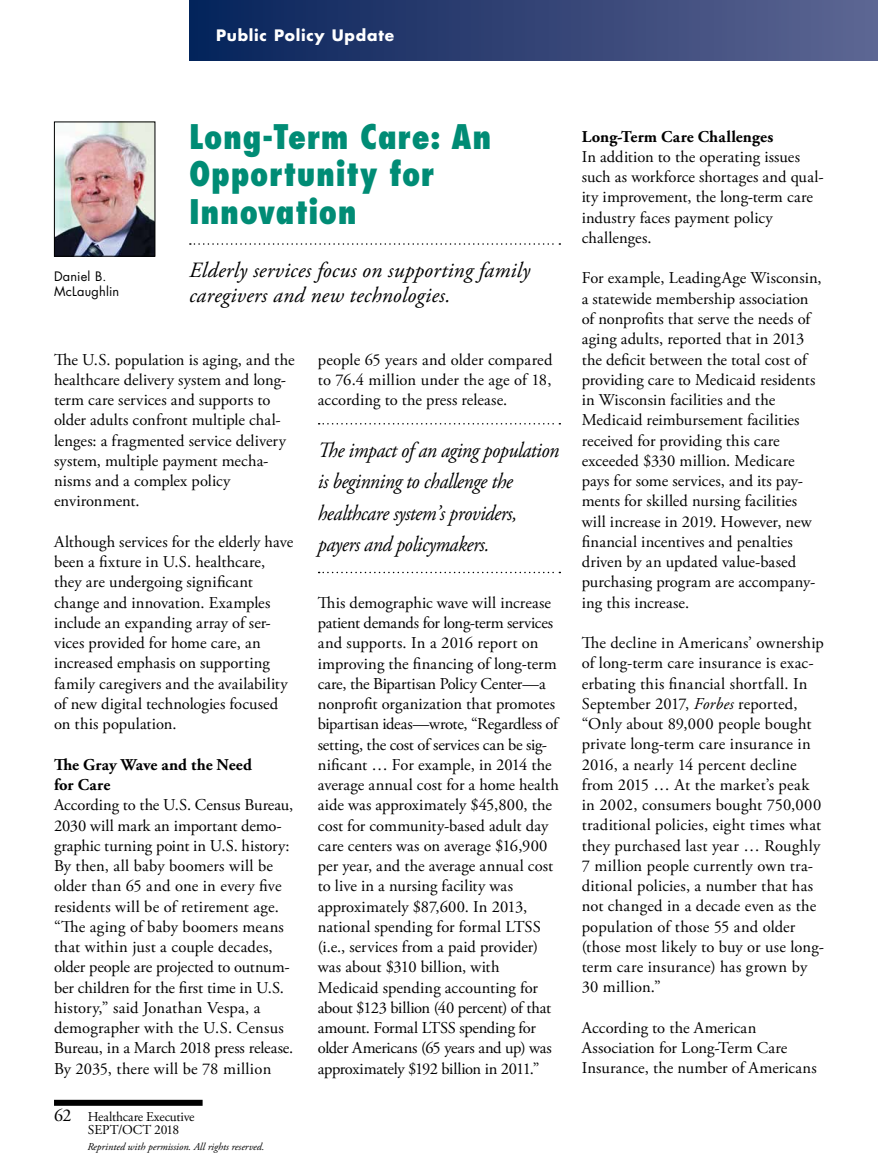
<style>
.page{position:relative;width:878px;height:1175px;background:#fff}
.page>*{position:absolute;margin:0;border:0;box-sizing:border-box;transform-origin:0 0}
.t1{font:800 condensed 33px/37.5px "Futura Std";letter-spacing:.02em;color:#008c75}
.t2{font:italic 21.75px/31.5px "Adobe Garamond Pro";letter-spacing:-.02em;color:#000;scale:.92 1}
.t3{font:italic 21.75px/24.8px "Adobe Garamond Pro";letter-spacing:.01em;color:#000}
.t4{font:18px "Adobe Garamond Pro";color:#000}
.t5{font:16.5px/20.2px "Adobe Garamond Pro";letter-spacing:.005em;color:#000}
.t6{font:700 16.5px/20.2px "Adobe Garamond Pro";letter-spacing:.01em;color:#000}
.t7{font:700 15.3px "Futura Std";letter-spacing:.045em;color:#fff}
.t8{font:13.5px/13.5px "Adobe Garamond Pro";letter-spacing:-.01em;color:#000}
.t9{font:12.75px/15px "Futura Std";letter-spacing:.015em;color:#000}
.t10{font:italic 10.5px "Adobe Garamond Pro";color:#000}
.s1{font-style:italic}
</style>
<div class="page">
<div style="left:189px;top:0;width:689px;height:61px;background:linear-gradient(to right,#06235a,#5e6592)"></div>
<img style="left:56px;top:124px;width:97px;height:130px">
<div style="left:54px;top:122px;width:101px;height:134px;border:1px solid #000"></div>
<svg style="left:190px;top:243px;width:370px;height:2px"></svg>
<svg style="left:318px;top:423px;width:242px;height:1px"></svg>
<svg style="left:318px;top:572px;width:242px;height:1px"></svg>
<div style="left:54px;top:1099px;width:148px;height:6px;background:#000"></div>
<p class="t7" style="left:216px;top:25px;width:179px">Public Policy Update</p>
<p class="t9" style="left:54px;top:268px;width:67px">Daniel B.<br>McLaughlin</p>
<h1 class="t1" style="left:189px;top:118px;width:304px">Long-Term Care: An<br>Opportunity for<br>Innovation</h1>
<h2 class="t3" style="left:189px;top:258px;width:342px">Elderly services focus on supporting family caregivers and new technologies.</h2>
<p class="t5" style="left:54px;top:350px;width:242px">The U.S. population is aging, and the healthcare delivery system and long&shy;term care services and supports to older adults confront multiple chal&shy;lenges: a fragmented service delivery system, multiple payment mecha&shy;nisms and a complex policy environment.</p>
<p class="t5" style="left:54px;top:532px;width:241px">Although services for the elderly have been a fixture in U.S. healthcare, they are undergoing significant change and innovation. Examples include an expanding array of ser&shy;vices provided for home care, an increased emphasis on supporting family caregivers and the availability of new digital technologies focused on this population.</p>
<p class="t6" style="left:54px;top:754px;width:199px">The Gray Wave and the Need for Care</p>
<p class="t5" style="left:54px;top:795px;width:241px">According to the U.S. Census Bureau, 2030 will mark an important demo&shy;graphic turning point in U.S. history:<br>By then, all baby boomers will be older than 65 and one in every five residents will be of retirement age. “The aging of baby boomers means that within just a couple decades, older people are projected to outnum&shy;ber children for the first time in U.S. history,” said Jonathan Vespa, a demographer with the U.S. Census Bureau, in a March 2018 press release.<br>By 2035, there will be 78 million</p>
<p class="t4" style="left:54px;top:1104px;width:19px">62</p>
<p class="t8" style="left:88px;top:1110px;width:108px">Healthcare Executive<br>SEPT/OCT 2018</p>
<p class="t10" style="left:87px;top:1140px;width:178px">Reprinted with permission. All rights reserved.</p>
<p class="t5" style="left:318px;top:350px;width:236px;text-align:justify">people 65 years and older compared to 76.4 million under the age of 18, according to the press release.</p>
<h2 class="t2" style="left:318px;top:435px;width:264px">The impact of an aging population is beginning to challenge the healthcare system’s providers, payers and policymakers.</h2>
<p class="t5" style="left:318px;top:593px;width:242px">This demographic wave will increase patient demands for long-term services and supports. In a 2016 report on improving the financing of long-term care, the Bipartisan Policy Center—a nonprofit organization that promotes bipartisan ideas—wrote, “Regardless of setting, the cost of services can be sig&shy;nificant … For example, in 2014 the average annual cost for a home health aide was approximately $45,800, the cost for community-based adult day care centers was on average $16,900 per year, and the average annual cost to live in a nursing facility was approximately $87,600. In 2013, national spending for formal LTSS (i.e., services from a paid provider) was about $310 billion, with Medicaid spending accounting for about $123 billion (40 percent) of that amount. Formal LTSS spending for older Americans (65 years and up) was approximately $192 billion in 2011.”</p>
<p class="t6" style="left:581px;top:127px;width:193px">Long-Term Care Challenges</p>
<p class="t5" style="left:581px;top:147px;width:243px">In addition to the operating issues such as workforce shortages and qual&shy;ity improvement, the long-term care industry faces payment policy challenges.</p>
<p class="t5" style="left:581px;top:269px;width:241px">For example, LeadingAge Wisconsin, a statewide membership association of nonprofits that serve the needs of aging adults, reported that in 2013 the deficit between the total cost of providing care to Medicaid residents in Wisconsin facilities and the Medicaid reimbursement facilities received for providing this care exceeded $330 million. Medicare pays for some services, and its pay&shy;ments for skilled nursing facilities will increase in 2019. However, new financial incentives and penalties driven by an updated value-based purchasing program are accompany&shy;ing this increase.</p>
<p class="t5" style="left:581px;top:633px;width:244px">The decline in Americans’ ownership of long-term care insurance is exac&shy;erbating this financial shortfall. In September 2017, <span class="s1">Forbes</span> reported, “Only about 89,000 people bought private long-term care insurance in 2016, a nearly 14 percent decline from 2015 … At the market’s peak in 2002, consumers bought 750,000 traditional policies, eight times what they purchased last year … Roughly 7 million people currently own tra&shy;ditional policies, a number that has not changed in a decade even as the population of those 55 and older (those most likely to buy or use long&shy;term care insurance) has grown by 30 million.”</p>
<p class="t5" style="left:581px;top:1018px;width:236px">According to the American<br>Association for Long-Term Care<br>Insurance, the number of Americans</p>
</div>
